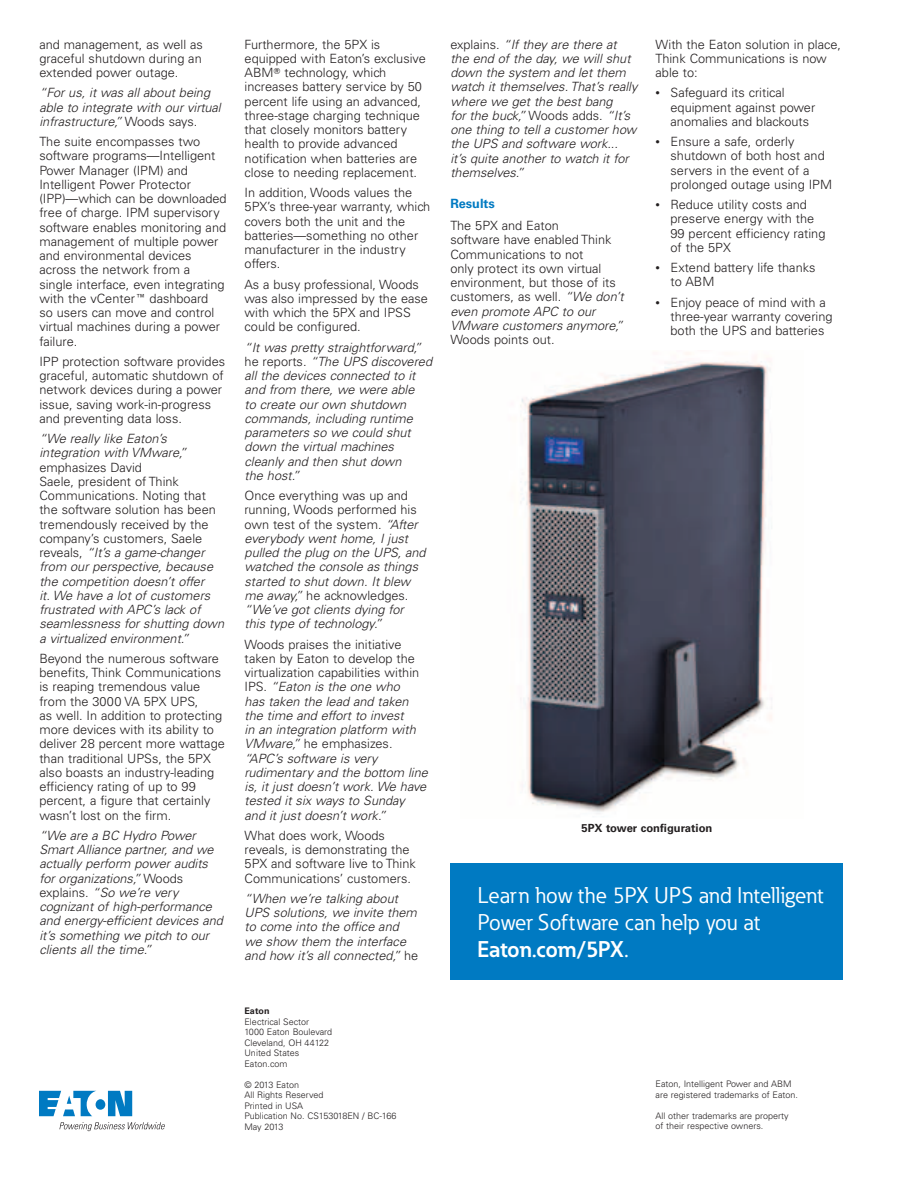
<style>
.page{position:relative;width:918px;height:1188px;background:#fff}
.page>*{position:absolute;margin:0;border:0;box-sizing:border-box;transform-origin:0 0}
._13_Contact_CTA_Eato{font:22.5px/27px "Eaton";color:#fff}
.Body_Copy{font:italic 300 12.75px/14.2px "Univers LT Std";color:#231f20}
.Body_Copy-2{font:300 12.75px/14.2px "Univers LT Std";color:#231f20}
.Bullet_Point_Copy{font:300 12.75px/14.2px "Univers LT Std";color:#231f20}
.Body_Copy_Head{font:700 12.75px "Univers LT Std";color:#007ac2}
.Caption_Head{font:700 11.25px "Univers LT Std";color:#231f20}
.Backpage_Copyright_a{font:300 9px/10.5px "Univers LT Std";color:#231f20}
.Backpage_Copyright_a-2{font:700 9px "Univers LT Std";color:#231f20}
.s1{font-style:normal}
.s2{font-family:"Universal Newswith Comm Pi";font-weight:400}
.s3{font-style:italic}
.s4{font-size:9px}
.s5{font-weight:700}
</style>
<div class="page">
<img style="left:520px;top:352px;width:252px;height:460px">
<svg style="left:39px;top:1091px;width:93px;height:25px"></svg>
<svg style="left:59px;top:1122px;width:106px;height:9px"></svg>
<div style="left:450px;top:863px;width:393px;height:117px;background:#007ac2"></div>
<p class="Body_Copy-2" style="left:39px;top:37px;width:165px;text-align:justify">and management, as well as graceful shutdown during an extended power outage.</p>
<p class="Body_Copy" style="left:39px;top:86px;width:183px">“For us, it was all about being able to integrate with our virtual infrastructure,” <span class="s1">Woods says.</span></p>
<p class="Body_Copy-2" style="left:39px;top:135px;width:189px">The suite encompasses two software programs—Intelligent<br>Power Manager (IPM) and<br>Intelligent Power Protector (IPP)—which can be downloaded free of charge. IPM supervisory software enables monitoring and management of multiple power and environmental devices across the network from a single interface, even integrating with the vCenter<span class="s2">E</span> dashboard<br>so users can move and control virtual machines during a power failure.</p>
<p class="Body_Copy-2" style="left:39px;top:354px;width:187px">IPP protection software provides graceful, automatic shutdown of network devices during a power issue, saving work-in-progress and preventing data loss.</p>
<p class="Body_Copy" style="left:39px;top:432px;width:186px">“We really like Eaton’s integration with VMware,” <span class="s1">emphasizes David<br>Saele, president of Think<br>Communications. Noting that the software solution has been tremendously received by the company’s customers, Saele reveals,</span> “It’s a game-changer from our perspective, because the competition doesn’t offer<br>it. We have a lot of customers frustrated with APC’s lack of seamlessness for shutting down a virtualized environment.”</p>
<p class="Body_Copy-2" style="left:39px;top:651px;width:187px">Beyond the numerous software benefits, Think Communications is reaping tremendous value from the 3000 VA 5PX UPS,<br>as well. In addition to protecting more devices with its ability to deliver 28 percent more wattage than traditional UPSs, the 5PX also boasts an industry-leading efficiency rating of up to 99 percent, a figure that certainly wasn’t lost on the firm.</p>
<p class="Body_Copy" style="left:39px;top:828px;width:185px">“We are a BC Hydro Power<br>Smart Alliance partner, and we actually perform power audits for organizations,” <span class="s1">Woods explains.</span> “So we’re very cognizant of high-performance and energy-efficient devices and it’s something we pitch to our clients all the time.”</p>
<p class="Body_Copy-2" style="left:245px;top:37px;width:183px">Furthermore, the 5PX is equipped with Eaton’s exclusive<br>ABM<span class="s2">T</span> technology, which increases battery service by 50 percent life using an advanced, three-stage charging technique that closely monitors battery health to provide advanced notification when batteries are close to needing replacement.</p>
<p class="Body_Copy-2" style="left:245px;top:186px;width:187px">In addition, Woods values the<br>5PX’s three-year warranty, which covers both the unit and the batteries—something no other manufacturer in the industry offers.</p>
<p class="Body_Copy-2" style="left:245px;top:277px;width:185px">As a busy professional, Woods was also impressed by the ease with which the 5PX and IPSS could be configured.</p>
<p class="Body_Copy" style="left:245px;top:340px;width:189px">“It was pretty straightforward,” <span class="s1">he reports.</span> “The UPS discovered all the devices connected to it and from there, we were able<br>to create our own shutdown commands, including runtime parameters so we could shut down the virtual machines cleanly and then shut down<br>the host.”</p>
<p class="Body_Copy" style="left:245px;top:489px;width:183px"><span class="s1">Once everything was up and running, Woods performed his own test of the system.</span> “After everybody went home, I just pulled the plug on the UPS, and watched the console as things started to shut down. It blew me away,” <span class="s1">he acknowledges. </span>“We’ve got clients dying for this type of technology.”</p>
<p class="Body_Copy" style="left:245px;top:637px;width:185px"><span class="s1">Woods praises the initiative taken by Eaton to develop the virtualization capabilities within<br>IPS.</span> “Eaton is the one who<br>has taken the lead and taken the time and effort to invest<br>in an integration platform with<br>VMware,” <span class="s1">he emphasizes. </span>“APC’s software is very rudimentary and the bottom line is, it just doesn’t work. We have tested it six ways to Sunday and it just doesn’t work.”</p>
<p class="Body_Copy-2" style="left:245px;top:828px;width:173px">What does work, Woods reveals, is demonstrating the<br>5PX and software live to Think<br>Communications’ customers.</p>
<p class="Body_Copy" style="left:245px;top:891px;width:175px">“When we’re talking about<br>UPS solutions, we invite them to come into the office and we show them the interface and how it’s all connected,” <span class="s1">he</span></p>
<p class="Body_Copy" style="left:450px;top:37px;width:189px"><span class="s1">explains.</span> “If they are there at the end of the day, we will shut down the system and let them watch it themselves. That’s really where we get the best bang<br>for the buck,” <span class="s1">Woods adds.</span> “It’s one thing to tell a customer how the UPS and software work...<br>it’s quite another to watch it for themselves.”</p>
<p class="Body_Copy_Head" style="left:450px;top:196px;width:46px">Results</p>
<p class="Body_Copy-2" style="left:450px;top:219px;width:175px">The 5PX and Eaton<br>software have enabled Think<br>Communications to not<br>only protect its own virtual environment, but those of its customers, as well. <span class="s3">“We don’t even promote APC to our<br>VMware customers anymore,”<br></span>Woods points out.</p>
<p class="Body_Copy-2" style="left:656px;top:37px;width:187px">With the Eaton solution in place,<br>Think Communications is now able to:</p>
<p class="Bullet_Point_Copy" style="left:671px;top:86px;width:146px;text-indent:-15px"><span class="s4">•</span> Safeguard its critical equipment against power anomalies and blackouts</p>
<p class="Bullet_Point_Copy" style="left:671px;top:135px;width:163px;text-indent:-15px"><span class="s4">•</span> Ensure a safe, orderly shutdown of both host and servers in the event of a prolonged outage using IPM</p>
<p class="Bullet_Point_Copy" style="left:671px;top:198px;width:156px;text-indent:-15px"><span class="s4">•</span> Reduce utility costs and preserve energy with the<br>99 percent efficiency rating of the 5PX</p>
<p class="Bullet_Point_Copy" style="left:671px;top:261px;width:146px;text-indent:-15px"><span class="s4">•</span> Extend battery life thanks to ABM</p>
<p class="Bullet_Point_Copy" style="left:671px;top:295px;width:164px;text-indent:-15px"><span class="s4">•</span> Enjoy peace of mind with a three-year warranty covering both the UPS and batteries</p>
<p class="Caption_Head" style="left:581px;top:821px;width:132px">5PX tower configuration</p>
<p class="_13_Contact_CTA_Eato" style="left:478px;top:882px;width:347px">Learn how the 5PX UPS and Intelligent<br>Power Software can help you at<br><span class="s5">Eaton.com/5PX</span>.</p>
<p class="Backpage_Copyright_a-2" style="left:244px;top:1006px;width:27px">Eaton</p>
<p class="Backpage_Copyright_a" style="left:244px;top:1016px;width:66px">Electrical Sector</p>
<p class="Backpage_Copyright_a" style="left:244px;top:1027px;width:89px">1000 Eaton Boulevard</p>
<p class="Backpage_Copyright_a" style="left:244px;top:1037px;width:86px">Cleveland, OH 44122</p>
<p class="Backpage_Copyright_a" style="left:244px;top:1048px;width:56px">United States</p>
<p class="Backpage_Copyright_a" style="left:244px;top:1058px;width:45px">Eaton.com</p>
<p class="Backpage_Copyright_a" style="left:244px;top:1079px;width:56px">© 2013 Eaton</p>
<p class="Backpage_Copyright_a" style="left:244px;top:1090px;width:81px">All Rights Reserved</p>
<p class="Backpage_Copyright_a" style="left:244px;top:1100px;width:60px">Printed in USA</p>
<p class="Backpage_Copyright_a" style="left:244px;top:1111px;width:154px">Publication No. CS153018EN / BC-166</p>
<p class="Backpage_Copyright_a" style="left:244px;top:1121px;width:40px">May 2013</p>
<p class="Backpage_Copyright_a" style="left:656px;top:1079px;width:144px">Eaton, Intelligent Power and ABM are registered trademarks of Eaton.</p>
<p class="Backpage_Copyright_a" style="left:656px;top:1110px;width:135px">All other trademarks are property of their respective owners.</p>
</div>
